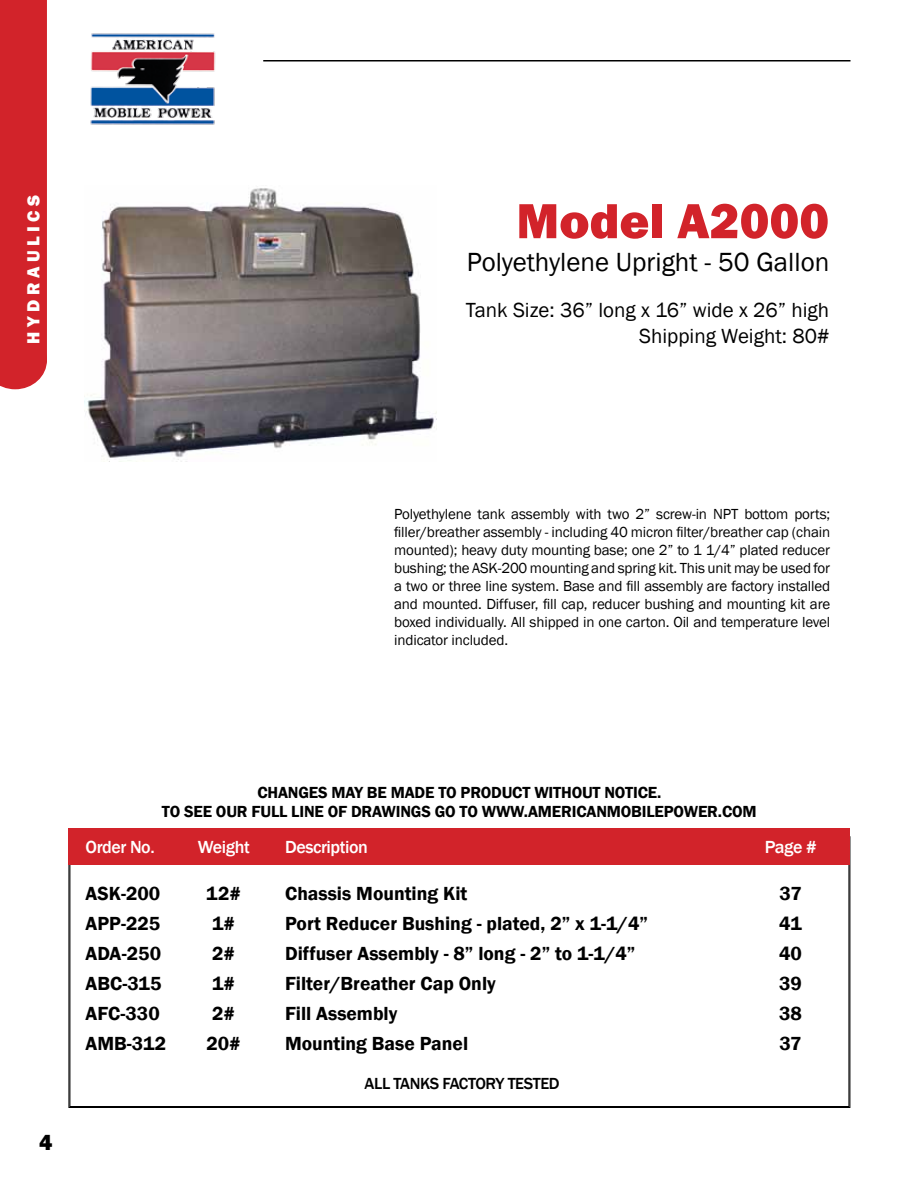
<style>
.page{position:relative;width:918px;height:1188px;background:#fff}
.page>*{position:absolute;margin:0;border:0;box-sizing:border-box;transform-origin:0 0}
.t1{font:800 51px "Franklin Gothic";color:#d2232a}
.t2{font:27px "Franklin Gothic";color:#000}
.t3{font:800 22.5px "Franklin Gothic";color:#000}
.t4{font:21px/25.2px "Franklin Gothic";color:#000;text-align:right}
.t5{font:600 19.5px "Franklin Gothic";color:#000}
.t6{font:500 18px "Franklin Gothic";letter-spacing:-.025em;color:#fff}
.t7{font:800 18px "Franklin Gothic";letter-spacing:.25em;color:#fff}
.t8{font:600 16.5px "Franklin Gothic";letter-spacing:-.01em;color:#000}
.t9{font:500 16.5px "Franklin Gothic";letter-spacing:-.025em;color:#000}
.t10{font:15px/18px "Franklin Gothic";letter-spacing:-.01em;color:#000;text-align:justify}
</style>
<div class="page">
<div style="left:0;top:0;width:47px;height:389px;background:#d2232a"></div>
<hr style="left:263px;top:60px;width:587px;height:2px;background:#000">
<img style="left:90px;top:33px;width:126px;height:92px">
<svg style="left:68px;top:836px;width:782px;height:272px"></svg>
<div style="left:69px;top:828px;width:781px;height:37px;background:#d2232a"></div>
<img style="left:84px;top:188px;width:352px;height:273px">
<p class="t7" style="left:22px;top:344px;width:150px;rotate:-90deg">HYDRAULICS</p>
<h1 class="t1" style="left:516px;top:188px;width:314px">Model A2000</h1>
<h2 class="t2" style="left:467px;top:245px;width:364px">Polyethylene Upright - 50 Gallon</h2>
<h3 class="t4" style="left:466px;top:298px;width:365px">Tank Size: 36” long x 16” wide x 26” high<br>Shipping Weight: 80#</h3>
<p class="t10" style="left:394px;top:506px;width:438px">Polyethylene tank assembly with two 2” screw-in N PT bottom ports; filler/breather assembly - including 40 micron filter/breather cap (chain mounted); heavy duty mounting base; one 2” to 1 1/4” plated reducer bushing; the ASK-200 mounting and spring kit. This unit may be used for a two or three line system. Base and fill assembly are factory installed and mounted. Diffuser, fill cap, reducer bushing and mounting kit are boxed individually. All shipped in one carton. Oil and temperature level indicator included.</p>
<h3 class="t3" style="left:39px;top:1128px;width:15px">4</h3>
<p class="t8" style="left:257px;top:782px;width:21px">CHAN</p>
<p class="t8" style="left:298px;top:782px;width:104px">GESMAY BEMADE</p>
<p class="t8" style="left:438px;top:782px;width:34px">TO PROD</p>
<p class="t8" style="left:502px;top:782px;width:44px">UCT WITHO</p>
<p class="t8" style="left:582px;top:782px;width:32px">UT NOTICE</p>
<p class="t8" style="left:657px;top:782px;width:6px">.</p>
<p class="t8" style="left:162px;top:802px;width:33px">TO SEE</p>
<p class="t8" style="left:216px;top:802px;width:85px">OUR FULL LINE</p>
<p class="t8" style="left:328px;top:802px;width:34px">OF DRAWIN</p>
<p class="t8" style="left:411px;top:802px;width:87px">GS GO TO WWW</p>
<p class="t8" style="left:524px;top:802px;width:16px">.AMERICANMOBILEPOWER</p>
<p class="t8" style="left:718px;top:802px;width:17px">.COM</p>
<p class="t6" style="left:86px;top:836px;width:71px">Order No.</p>
<p class="t6" style="left:198px;top:836px;width:53px">Weight</p>
<p class="t6" style="left:285px;top:836px;width:84px">Description</p>
<p class="t6" style="left:765px;top:836px;width:53px">Page #</p>
<h3 class="t5" style="left:86px;top:881px;width:76px">ASK-200</h3>
<h3 class="t5" style="left:206px;top:881px;width:36px">12#</h3>
<h3 class="t5" style="left:285px;top:881px;width:184px">CHASSIS MOUNTING KIT</h3>
<h3 class="t5" style="left:779px;top:881px;width:24px">37</h3>
<h3 class="t5" style="left:86px;top:911px;width:76px">APP-225</h3>
<h3 class="t5" style="left:212px;top:911px;width:24px">1#</h3>
<h3 class="t5" style="left:285px;top:911px;width:364px">PORT REDUCER BUSHING - PLATED, 2” X 1-1/4”</h3>
<h3 class="t5" style="left:779px;top:911px;width:24px">41</h3>
<h3 class="t5" style="left:86px;top:941px;width:77px">ADA-250</h3>
<h3 class="t5" style="left:212px;top:941px;width:24px">2#</h3>
<h3 class="t5" style="left:285px;top:941px;width:352px">DIFFUSER ASSEMBLY - 8” LONG - 2” TO 1-1/4”</h3>
<h3 class="t5" style="left:779px;top:941px;width:24px">40</h3>
<h3 class="t5" style="left:86px;top:971px;width:77px">ABC-315</h3>
<h3 class="t5" style="left:212px;top:971px;width:24px">1#</h3>
<h3 class="t5" style="left:285px;top:971px;width:212px">FILTER/BREATHER CAP ONLY</h3>
<h3 class="t5" style="left:779px;top:971px;width:24px">39</h3>
<h3 class="t5" style="left:86px;top:1001px;width:76px">AFC-330</h3>
<h3 class="t5" style="left:212px;top:1001px;width:24px">2#</h3>
<h3 class="t5" style="left:285px;top:1001px;width:114px">FILL ASSEMBLY</h3>
<h3 class="t5" style="left:779px;top:1001px;width:24px">38</h3>
<h3 class="t5" style="left:86px;top:1031px;width:82px">AMB-312</h3>
<h3 class="t5" style="left:206px;top:1031px;width:36px">20#</h3>
<h3 class="t5" style="left:285px;top:1031px;width:185px">MOUNTING BASE PANEL</h3>
<h3 class="t5" style="left:779px;top:1031px;width:24px">37</h3>
<p class="t9" style="left:365px;top:1073px;width:195px">All Tan ks Facto ry Test ed</p>
</div>
